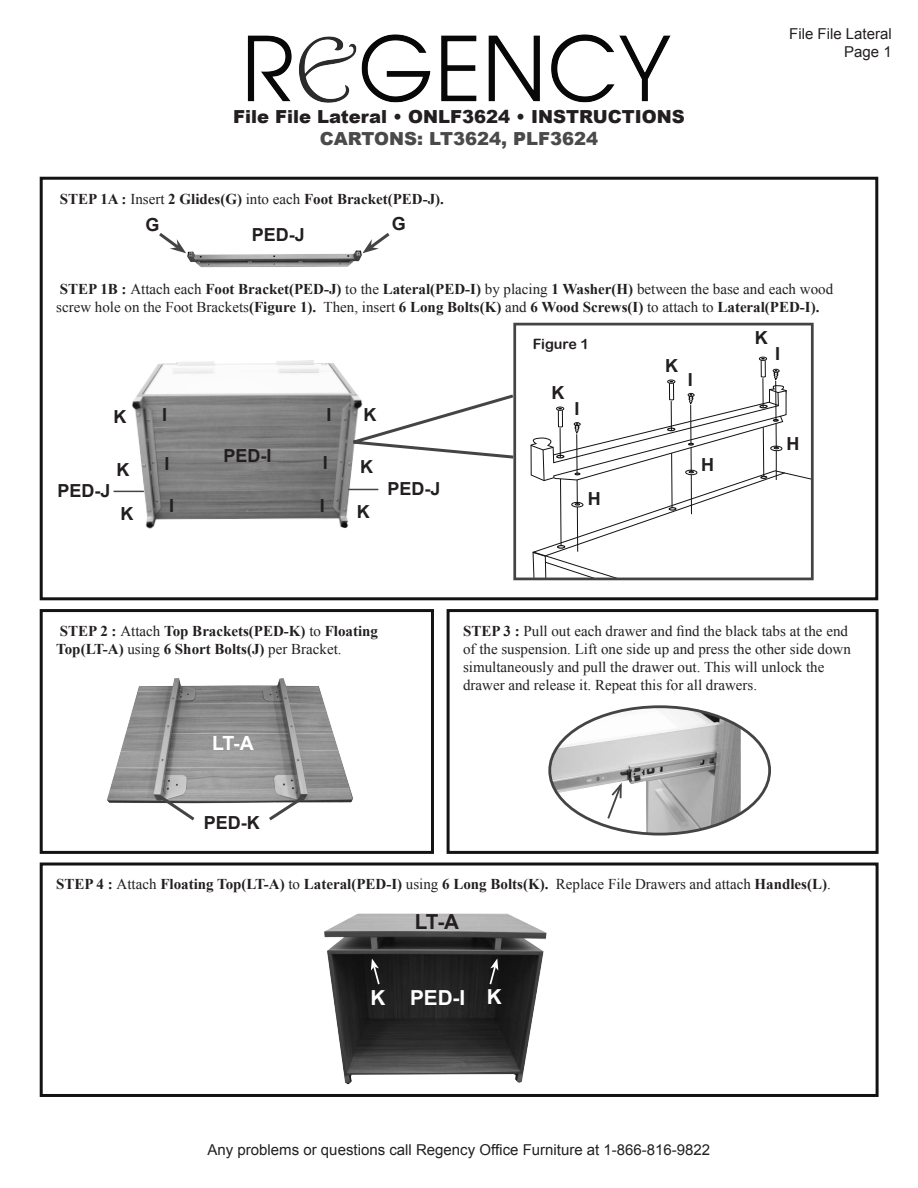
<style>
.page{position:relative;width:918px;height:1188px;background:#fff}
.page>*{position:absolute;margin:0;border:0;box-sizing:border-box;transform-origin:0 0}
.t1{font:700 20.7px "Arial";color:#fff}
.t2{font:700 20.7px "Arial";color:#231f20}
.t3{font:700 19.5px "Arial";color:#fff}
.t4{font:700 18px "Arial";color:#231f20}
.t5{font:900 18px "Arial";color:#231f20}
.t6{font:900 18px "Arial";color:#4a4a4a}
.t7{font:700 15px/18px "Times New Roman";color:#231f20}
.t8{font:15px/18px "Times New Roman";color:#231f20}
.t9{font:15px/18px "Arial";color:#231f20;text-align:right}
.t10{font:14.25px "Arial Rounded MT Bold";color:#231f20}
.s1{font-weight:400}
.s2{font-weight:700}
</style>
<div class="page">
<div style="left:40px;top:609px;width:394px;height:245px;border:3px solid #131313"></div>
<div style="left:40px;top:863px;width:839px;height:234px;border:3px solid #131313"></div>
<img style="left:107px;top:678px;width:246px;height:126px">
<img style="left:305px;top:913px;width:262px;height:183px">
<svg style="left:371px;top:958px;width:10px;height:28px"></svg>
<svg style="left:488px;top:958px;width:10px;height:28px"></svg>
<div style="left:447px;top:609px;width:432px;height:245px;border:3px solid #131313"></div>
<img style="left:552px;top:707px;width:189px;height:125px">
<div style="left:548px;top:705px;width:223px;height:131px;border:3px solid #444;border-radius:50%"></div>
<svg style="left:606px;top:780px;width:17px;height:41px"></svg>
<div style="left:40px;top:177px;width:838px;height:423px;border:3px solid #131313"></div>
<img style="left:185px;top:250px;width:178px;height:18px">
<svg style="left:159px;top:233px;width:27px;height:20px"></svg>
<svg style="left:362px;top:233px;width:28px;height:20px"></svg>
<img style="left:121px;top:360px;width:255px;height:169px">
<svg style="left:338px;top:392px;width:175px;height:68px"></svg>
<svg style="left:530px;top:357px;width:280px;height:219px"></svg>
<div style="left:513px;top:323px;width:301px;height:257px;border:3px solid #444"></div>
<hr style="left:114px;top:491px;width:30px;height:1px;background:#444">
<hr style="left:348px;top:489px;width:30px;height:1px;background:#444">
<svg style="left:156px;top:793px;width:42px;height:28px"></svg>
<svg style="left:266px;top:793px;width:42px;height:28px"></svg>
<img style="left:247px;top:34px;width:424px;height:69px">
<p class="t5" style="left:233px;top:104px;width:453px">File File Lateral • ONLF3624 • INSTRUCTIONS</p>
<p class="t6" style="left:320px;top:126px;width:280px">CARTONS: LT3624, PLF3624</p>
<p class="t7" style="left:60px;top:189px;width:386px">STEP 1A : <span class="s1">Insert</span> 2 Glides(G) <span class="s1">into each</span> Foot Bracket(PED-J).</p>
<p class="t4" style="left:145px;top:213px;width:16px">G</p>
<p class="t4" style="left:252px;top:223px;width:55px">PED-J</p>
<p class="t4" style="left:392px;top:212px;width:16px">G</p>
<p class="t9" style="left:789px;top:25px;width:104px">File File Lateral<br>Page 1</p>
<p class="t7" style="left:56px;top:279px;width:779px">STEP 1B : <span class="s1">Attach each</span> Foot Bracket(PED-J) <span class="s1">to the</span> Lateral(PED-I) <span class="s1">by placing</span> 1 Washer(H) <span class="s1">between the base and each wood screw hole on the Foot Brackets</span>(Figure 1). <span class="s1">Then, insert</span> 6 Long Bolts(K) <span class="s1">and</span> 6 Wood Screws(I) <span class="s1">to attach to</span> Lateral(PED-I).</p>
<p class="t10" style="left:533px;top:336px;width:58px">Figure 1</p>
<p class="t4" style="left:552px;top:380px;width:14px">K</p>
<p class="t4" style="left:665px;top:354px;width:14px">K</p>
<p class="t4" style="left:688px;top:367px;width:7px">I</p>
<p class="t4" style="left:755px;top:326px;width:14px">K</p>
<p class="t4" style="left:775px;top:342px;width:7px">I</p>
<p class="t4" style="left:114px;top:405px;width:14px">K</p>
<p class="t4" style="left:162px;top:403px;width:7px">I</p>
<p class="t4" style="left:326px;top:403px;width:7px">I</p>
<p class="t4" style="left:363px;top:403px;width:14px">K</p>
<p class="t4" style="left:574px;top:397px;width:7px">I</p>
<p class="t4" style="left:116px;top:458px;width:14px">K</p>
<p class="t4" style="left:164px;top:452px;width:7px">I</p>
<p class="t4" style="left:224px;top:444px;width:50px">PED-I</p>
<p class="t4" style="left:323px;top:451px;width:7px">I</p>
<p class="t4" style="left:360px;top:455px;width:14px">K</p>
<p class="t4" style="left:701px;top:453px;width:14px">H</p>
<p class="t4" style="left:786px;top:432px;width:14px">H</p>
<p class="t4" style="left:57px;top:478px;width:55px">PED-J</p>
<p class="t4" style="left:121px;top:502px;width:14px">K</p>
<p class="t4" style="left:169px;top:494px;width:7px">I</p>
<p class="t4" style="left:320px;top:494px;width:7px">I</p>
<p class="t4" style="left:357px;top:499px;width:14px">K</p>
<p class="t4" style="left:387px;top:476px;width:55px">PED-J</p>
<p class="t4" style="left:588px;top:487px;width:14px">H</p>
<p class="t7" style="left:56px;top:622px;width:323px">STEP 2 : <span class="s1">Attach</span> Top Brackets(PED-K) <span class="s1">to</span> Floating<br>Top(LT-A) <span class="s1">using</span> 6 Short Bolts(J) <span class="s1">per Bracket.</span></p>
<h2 class="t3" style="left:212px;top:731px;width:43px">LT-A</h2>
<p class="t4" style="left:204px;top:811px;width:57px">PED-K</p>
<p class="t8" style="left:463px;top:622px;width:389px"><span class="s2">STEP 3 :</span> Pull out each drawer and find the black tabs at the end of the suspension. Lift one side up and press the other side down simultaneously and pull the drawer out. This will unlock the drawer and release it. Repeat this for all drawers.</p>
<p class="t7" style="left:56px;top:875px;width:776px">STEP 4 : <span class="s1">Attach</span> Floating Top(LT-A) <span class="s1">to</span> Lateral(PED-I) <span class="s1">using</span> 6 Long Bolts(K). <span class="s1">Replace File Drawers and attach</span> Handles(L)<span class="s1">.</span></p>
<h1 class="t2" style="left:415px;top:908px;width:46px">LT-A</h1>
<h1 class="t1" style="left:370px;top:985px;width:133px">K PED-I K</h1>
<p class="t9" style="left:208px;top:1141px;width:504px">Any problems or questions call Regency Office Furniture at 1-866-816-9822</p>
</div>
